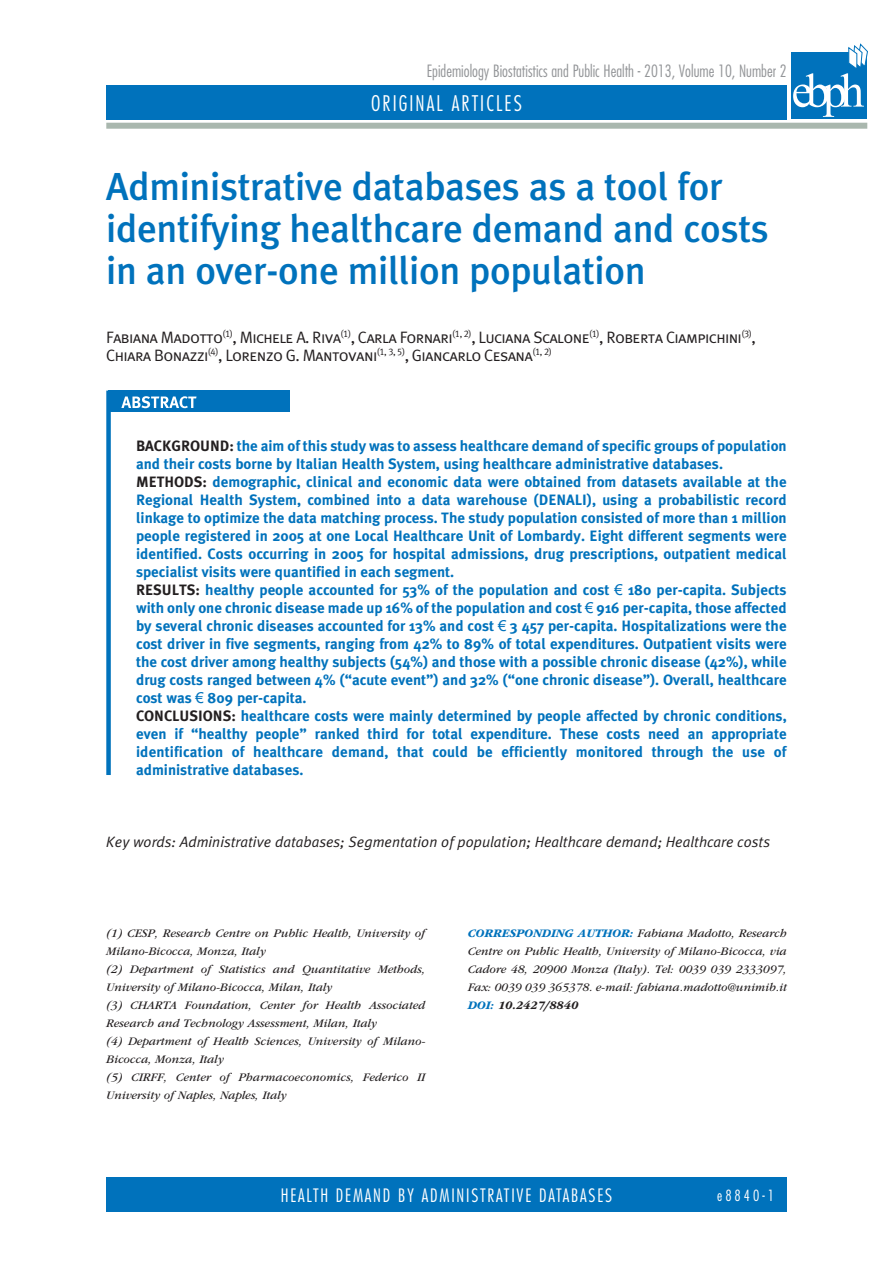
<style>
.page{position:relative;width:893px;height:1263px;background:#fff}
.page>*{position:absolute;margin:0;border:0;box-sizing:border-box;transform-origin:0 0}
.t1{font:500 39px/42px "Meta Plus";letter-spacing:-.01em;color:#0072bc}
.t2{font:300 condensed 21px "Futura Std";letter-spacing:.1em;color:#fff}
.t3{font:300 condensed 18px "Futura Std";letter-spacing:.1em;color:#fff}
.t4{font:16.5px/18px "Meta Plus Normal Caps";letter-spacing:-.04em;color:#231f20}
.t5{font:300 condensed 16.5px "Futura Std";color:#939598}
.t6{font:700 15px/18px "Meta Plus";color:#0072bc}
.t7{font:italic 15px "Meta Plus Normal";color:#231f20}
.t8{font:300 condensed 15px "Futura Std";letter-spacing:.2em;color:#fff}
.t9{font:italic 12px/18px "ITC Garamond Std";color:#231f20}
.s1{color:#231f20}
.s2{font-family:"Arial";font-weight:400}
.s3{font-weight:700;color:#0072bc}
.s4{font-weight:700}
</style>
<div class="page">
<div style="left:106px;top:85px;width:681px;height:34px;background:#0072bc"></div>
<div style="left:106px;top:1178px;width:681px;height:34px;background:#0072bc"></div>
<div style="left:106px;top:123px;width:761px;height:6px;background:#a9b7ae"></div>
<div style="left:791px;top:52px;width:76px;height:67px;background:#0072bc"></div>
<svg style="left:793px;top:43px;width:75px;height:74px"></svg>
<div style="left:109px;top:391px;width:181px;height:21px;background:#0072bc"></div>
<svg style="left:121px;top:396px;width:76px;height:12px"></svg>
<div style="left:106px;top:391px;width:5px;height:384px;background:#0072bc"></div>
<p class="t5" style="left:427px;top:62px;width:361px">Epidemiology Biostatistics and Public Health - 2013, Volume 10, Number 2</p>
<h2 class="t2" style="left:371px;top:91px;width:152px">ORIGINAL ARTICLES</h2>
<h1 class="t1" style="left:106px;top:165px;width:664px">Administrative databases as a tool for identifying healthcare demand and costs in an over-one million population</h1>
<p class="t4" style="left:106px;top:328px;width:651px">Fabiana Madotto<sup>(1)</sup>, Michele A. Riva<sup>(1)</sup>, Carla Fornari<sup>(1,</sup> <sup>2)</sup>, Luciana Scalone<sup>(1)</sup>, Roberta Ciampichini<sup>(3)</sup>,<br>Chiara Bonazzi<sup>(4)</sup>, Lorenzo G. Mantovani<sup>(1,</sup> <sup>3,</sup> <sup>5)</sup>, Giancarlo Cesana<sup>(1,</sup> <sup>2)</sup></p>
<p class="t6" style="left:136px;top:436px;width:652px"><span class="s1">Background:</span> the aim of this study was to assess healthcare demand of specific groups of population and their costs borne by Italian Health System, using healthcare administrative databases.<br><span class="s1">Meth ods:</span> demographic, clinical and economic data were obtained from datasets available at the Regional Health System, combined into a data warehouse (DENA</p>
<p class="t6" style="left:136px;top:490px;width:652px;text-indent:439px">LI), using a probabilistic record linkage to optimize the data matching process. The study population consisted of more than 1 million people registered in 2005 at one Local Healthcare U nit of Lombardy. Eight different segments were identified. Costs occurring in 2005 for hospital admissions, drug prescriptions, outpatient medical specialist visits were quantified in each segment.<br><span class="s1">Results:</span> healthy people accounted for 53% of the population and cost <span class="s2">€</span> 180 per-capita. Subjects with only one chronic disease made up 16% of the population and cost <span class="s2">€</span> 916 per-capita, those affected by several chronic diseases accounted for 13% and cost <span class="s2">€</span> 3 457 per-capita. Hospitalizations were the cost driver in five segments, ranging from 42% to 89% of total expenditures. Outpatient visits were the cost driver among healthy subjects (54%) and those with a possible chronic disease (42%), while drug costs ranged between 4% (“acute event”) and 32% (“one chronic disease”). Overall, healthcare cost was <span class="s2">€</span> 809 per-capita.<br><span class="s1">Conclusi onS:</span> healthcare costs were mainly determined by people affected by chronic conditions, even if “healthy people” ranked third for total expenditure. These costs need an appropriate identification of healthcare demand, that could be efficiently monitored through the use of administrative databases.</p>
<p class="t7" style="left:106px;top:833px;width:665px">Key words: Administrative databases; Segmentation of population; Healthcare demand; Healthcare costs</p>
<p class="t9" style="left:106px;top:924px;width:320px">(1) CESP, Research Centre on Public Health, University of Milano-Bicocca, Monza, Italy<br>(2) Department of Statistics and Quantitative Methods, University of Milano-Bicocca, Milan, Italy<br>(3) CHARTA Foundation, Center for Health Associated Research and Technology Assessment, Milan, Italy<br>(4) Department of Health Sciences, University of Milano-Bicocca, Monza, Italy<br>(5) CIRFF, Center of Pharmacoeconomics, Federico II University of Naples, Naples, Italy</p>
<p class="t9" style="left:468px;top:924px;width:320px;text-align:justify"><span class="s3">CORRESPONDING AUTHOR:</span> Fabiana Madotto, Research Centre on Public Health, University of Milano-Bicocca, via Cadore 48, 20900 Monza (Italy). Tel: 0039 039 2333097, Fax: 0039 039 365378. e-mail: fabiana.madotto@unimib.it <span class="s3">DOI:</span> <span class="s4">10.2427/8840</span></p>
<p class="t3" style="left:281px;top:1185px;width:18px">Health</p>
<p class="t3" style="left:336px;top:1185px;width:124px">deman d by administrative</p>
<p class="t3" style="left:539px;top:1185px;width:19px">databases</p>
<p class="t8" style="left:717px;top:1187px;width:58px">e8840-1</p>
</div>
